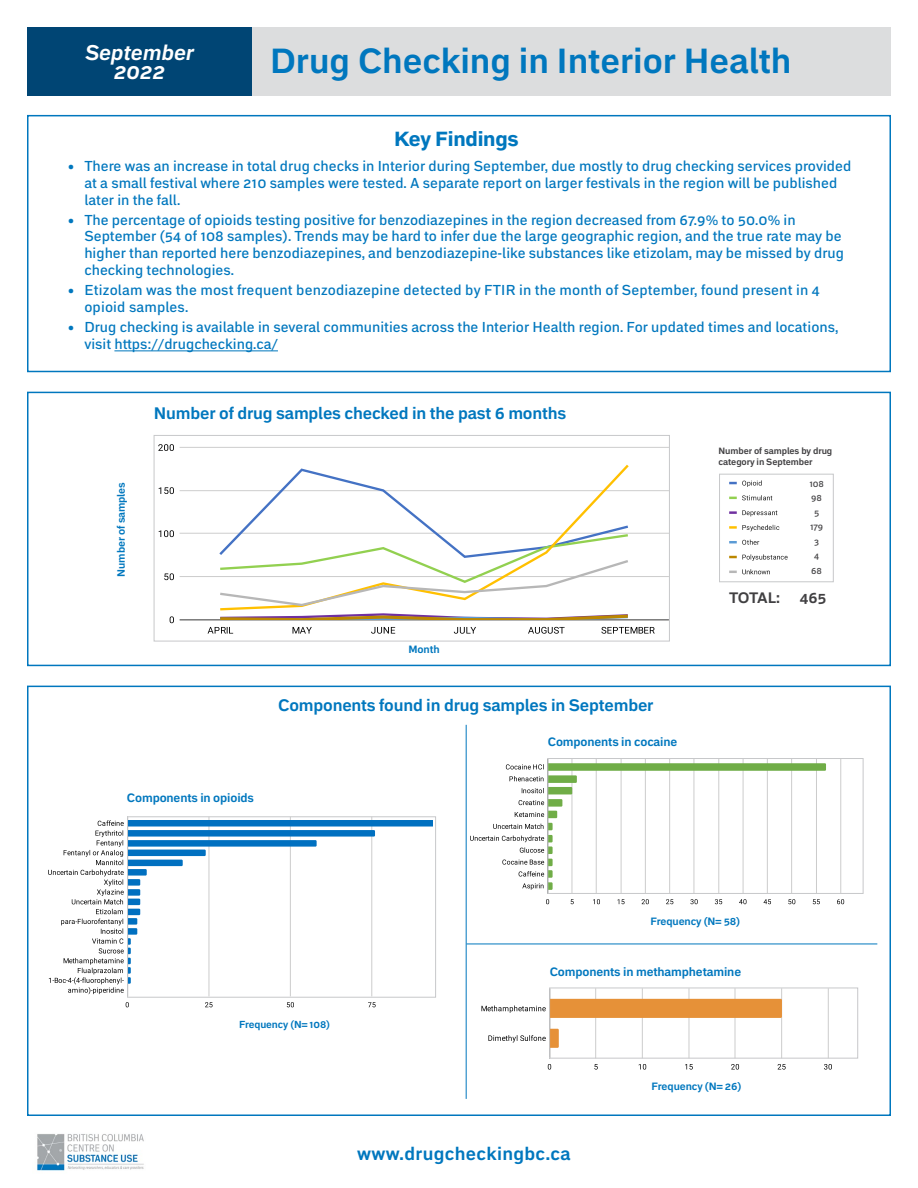
<style>
.page{position:relative;width:918px;height:1188px;background:#fff}
.page>*{position:absolute;margin:0;border:0;box-sizing:border-box;transform-origin:0 0}
.t1{font:700 34.5px "Embarcadero MVB Pro";color:#0077be}
.t2{font:italic 700 21px/19.5px "Embarcadero MVB Pro";color:#fff;text-align:center}
.t3{font:700 expanded 20.25px "Embarcadero MVB Pro";letter-spacing:-.01em;color:#0077be}
.t4{font:700 18px "Embarcadero MVB Pro";letter-spacing:.02em;color:#0077be}
.t5{font:700 16.5px "Embarcadero MVB Pro";letter-spacing:-.01em;color:#0077be}
.t6{font:700 15px "Embarcadero MVB Pro";letter-spacing:-.035em;color:#414042}
.t7{font:500 14.25px/16.8px "Embarcadero MVB Pro";color:#0077be}
.t8{font:700 12px "Embarcadero MVB Pro";letter-spacing:-.01em;color:#0077be}
.t9{font:700 10.5px "Embarcadero MVB Pro";letter-spacing:-.01em;color:#0077be}
.t10{font:700 10.05px "Embarcadero MVB Pro";letter-spacing:-.01em;color:#0077be}
.t11{font:700 9px/10.5px "Embarcadero MVB Pro";letter-spacing:-.01em;color:#414042}
.t12{font:500 9px/14.5px "Embarcadero MVB Pro";letter-spacing:-.01em;color:#414042;text-align:center}
</style>
<div class="page">
<hr style="left:180px;top:619px;width:489px;height:1px;background:#333">
<hr style="left:180px;top:576px;width:489px;height:1px;background:#ccc">
<hr style="left:180px;top:533px;width:489px;height:1px;background:#ccc">
<hr style="left:180px;top:490px;width:489px;height:1px;background:#ccc">
<hr style="left:180px;top:447px;width:489px;height:1px;background:#ccc">
<svg style="left:217px;top:467px;width:414px;height:153px"></svg>
<svg style="left:170px;top:616px;width:4px;height:7px"></svg>
<svg style="left:164px;top:573px;width:10px;height:7px"></svg>
<svg style="left:159px;top:530px;width:15px;height:7px"></svg>
<svg style="left:159px;top:487px;width:15px;height:7px"></svg>
<svg style="left:158px;top:444px;width:16px;height:7px"></svg>
<svg style="left:208px;top:627px;width:25px;height:7px"></svg>
<svg style="left:293px;top:627px;width:19px;height:7px"></svg>
<svg style="left:371px;top:627px;width:24px;height:7px"></svg>
<svg style="left:454px;top:627px;width:22px;height:7px"></svg>
<svg style="left:528px;top:627px;width:37px;height:7px"></svg>
<svg style="left:601px;top:627px;width:54px;height:7px"></svg>
<div style="left:154px;top:435px;width:516px;height:206px;border:1px solid #c7c8ca"></div>
<svg style="left:729px;top:480px;width:33px;height:7px"></svg>
<svg style="left:729px;top:495px;width:43px;height:5px"></svg>
<svg style="left:729px;top:510px;width:48px;height:6px"></svg>
<svg style="left:729px;top:525px;width:50px;height:6px"></svg>
<svg style="left:729px;top:540px;width:30px;height:5px"></svg>
<svg style="left:729px;top:554px;width:59px;height:7px"></svg>
<svg style="left:729px;top:569px;width:41px;height:5px"></svg>
<div style="left:719px;top:474px;width:115px;height:108px;border:1px solid #c7c8ca"></div>
<hr style="left:114px;top:351px;width:164px;height:1px;background:#0077be">
<hr style="left:595px;top:988px;width:1px;height:70px;background:#ccc">
<hr style="left:642px;top:988px;width:1px;height:70px;background:#ccc">
<hr style="left:689px;top:988px;width:1px;height:70px;background:#ccc">
<hr style="left:735px;top:988px;width:1px;height:70px;background:#ccc">
<hr style="left:781px;top:988px;width:1px;height:70px;background:#ccc">
<hr style="left:828px;top:988px;width:1px;height:70px;background:#ccc">
<svg style="left:488px;top:1029px;width:71px;height:19px"></svg>
<svg style="left:481px;top:999px;width:301px;height:19px"></svg>
<svg style="left:548px;top:1064px;width:3px;height:6px"></svg>
<svg style="left:594px;top:1064px;width:4px;height:6px"></svg>
<svg style="left:639px;top:1064px;width:7px;height:6px"></svg>
<svg style="left:685px;top:1064px;width:8px;height:6px"></svg>
<svg style="left:731px;top:1064px;width:8px;height:6px"></svg>
<svg style="left:778px;top:1064px;width:8px;height:6px"></svg>
<svg style="left:824px;top:1064px;width:8px;height:6px"></svg>
<hr style="left:572px;top:759px;width:1px;height:135px;background:#ccc">
<hr style="left:596px;top:759px;width:1px;height:135px;background:#ccc">
<hr style="left:621px;top:759px;width:1px;height:135px;background:#ccc">
<hr style="left:645px;top:759px;width:1px;height:135px;background:#ccc">
<hr style="left:669px;top:759px;width:1px;height:135px;background:#ccc">
<hr style="left:694px;top:759px;width:1px;height:135px;background:#ccc">
<hr style="left:719px;top:759px;width:1px;height:135px;background:#ccc">
<hr style="left:743px;top:759px;width:1px;height:135px;background:#ccc">
<hr style="left:767px;top:759px;width:1px;height:135px;background:#ccc">
<hr style="left:791px;top:759px;width:1px;height:135px;background:#ccc">
<hr style="left:816px;top:759px;width:1px;height:135px;background:#ccc">
<hr style="left:840px;top:759px;width:1px;height:135px;background:#ccc">
<svg style="left:470px;top:763px;width:356px;height:127px"></svg>
<svg style="left:546px;top:899px;width:3px;height:5px"></svg>
<svg style="left:593px;top:899px;width:7px;height:5px"></svg>
<svg style="left:617px;top:899px;width:8px;height:5px"></svg>
<svg style="left:642px;top:899px;width:7px;height:5px"></svg>
<svg style="left:666px;top:899px;width:7px;height:5px"></svg>
<svg style="left:690px;top:899px;width:8px;height:5px"></svg>
<svg style="left:715px;top:899px;width:7px;height:5px"></svg>
<svg style="left:739px;top:899px;width:8px;height:5px"></svg>
<svg style="left:764px;top:899px;width:7px;height:5px"></svg>
<svg style="left:788px;top:899px;width:7px;height:5px"></svg>
<svg style="left:813px;top:899px;width:7px;height:5px"></svg>
<svg style="left:837px;top:899px;width:7px;height:5px"></svg>
<hr style="left:209px;top:817px;width:1px;height:179px;background:#ccc">
<hr style="left:290px;top:817px;width:1px;height:179px;background:#ccc">
<hr style="left:371px;top:817px;width:1px;height:179px;background:#ccc">
<svg style="left:48px;top:820px;width:384px;height:174px"></svg>
<svg style="left:126px;top:1002px;width:3px;height:5px"></svg>
<svg style="left:205px;top:1002px;width:8px;height:5px"></svg>
<svg style="left:287px;top:1002px;width:7px;height:5px"></svg>
<svg style="left:368px;top:1002px;width:8px;height:5px"></svg>
<hr style="left:466px;top:725px;width:1px;height:374px;background:#0077be">
<hr style="left:467px;top:944px;width:410px;height:1px;background:#0077be">
<div style="left:547px;top:758px;width:316px;height:136px;border:1px solid #c7c8ca"></div>
<div style="left:127px;top:817px;width:309px;height:181px;border:1px solid #c7c8ca"></div>
<div style="left:549px;top:988px;width:309px;height:70px;border:1px solid #c7c8ca"></div>
<div style="left:233px;top:27px;width:658px;height:69px;background:#dcddde"></div>
<div style="left:27px;top:27px;width:225px;height:69px;background:#004574"></div>
<img style="left:37px;top:1134px;width:107px;height:37px">
<div style="left:27px;top:392px;width:864px;height:274px;border:2px solid #0077be"></div>
<div style="left:27px;top:686px;width:864px;height:430px;border:2px solid #0077be"></div>
<div style="left:27px;top:115px;width:864px;height:257px;border:2px solid #0077be"></div>
<h2 class="t2" style="left:85px;top:42px;width:111px">September<br>2022</h2>
<h1 class="t1" style="left:270px;top:36px;width:523px">Drug Checking in Interior Health</h1>
<h3 class="t3" style="left:394px;top:124px;width:126px">Key Findings</h3>
<p class="t7" style="left:84px;top:157px;width:768px;text-indent:-17px">• There was an increase in total drug checks in Interior during September, due mostly to drug checking services provided at a small festival where 210 samples were tested. A separate report on larger festivals in the region will be published later in the fall.</p>
<p class="t7" style="left:84px;top:211px;width:761px;text-indent:-17px">• The percentage of opioids testing positive for benzodiazepines in the region decreased from 67.9% to 50.0% in September (54 of 108 samples). Trends may be hard to infer due the large geographic region, and the true rate may be higher than reported here benzodiazepines, and benzodiazepine-like substances like etizolam, may be missed by drug checking technologies.</p>
<p class="t7" style="left:84px;top:281px;width:737px;text-indent:-17px">• Etizolam was the most frequent benzodiazepine detected by FTIR in the month of September, found present in 4 opioid samples.</p>
<p class="t7" style="left:84px;top:318px;width:755px;text-indent:-17px">• Drug checking is available in several communities across the Interior Health region. For updated times and locations, visit https://drugchecking.ca/</p>
<p class="t9" style="left:114px;top:577px;width:96px;rotate:-90deg">Number of samples</p>
<p class="t5" style="left:154px;top:402px;width:414px">Number of drug samples checked in the past 6 months</p>
<p class="t9" style="left:409px;top:641px;width:33px">Month</p>
<p class="t5" style="left:278px;top:694px;width:377px">Components found in drug samples in September</p>
<p class="t8" style="left:548px;top:733px;width:131px">Components in cocaine</p>
<p class="t8" style="left:127px;top:790px;width:129px">Components in opioids</p>
<p class="t11" style="left:719px;top:445px;width:115px">Number of samples by drug category in September</p>
<p class="t12" style="left:809px;top:476px;width:16px">108<br>98<br>5<br>179<br>3<br>4<br>68</p>
<p class="t6" style="left:729px;top:587px;width:53px">TOTAL:</p>
<p class="t6" style="left:800px;top:587px;width:28px">465</p>
<p class="t9" style="left:650px;top:914px;width:91px">Frequency (N= 58)</p>
<p class="t10" style="left:239px;top:1017px;width:92px">Frequency (N= 108)</p>
<p class="t8" style="left:550px;top:963px;width:193px">Components in methamphetamine</p>
<p class="t4" style="left:357px;top:1141px;width:215px">www.drugcheckingbc.ca</p>
<p class="t9" style="left:652px;top:1079px;width:91px">Frequency (N= 26)</p>
</div>
